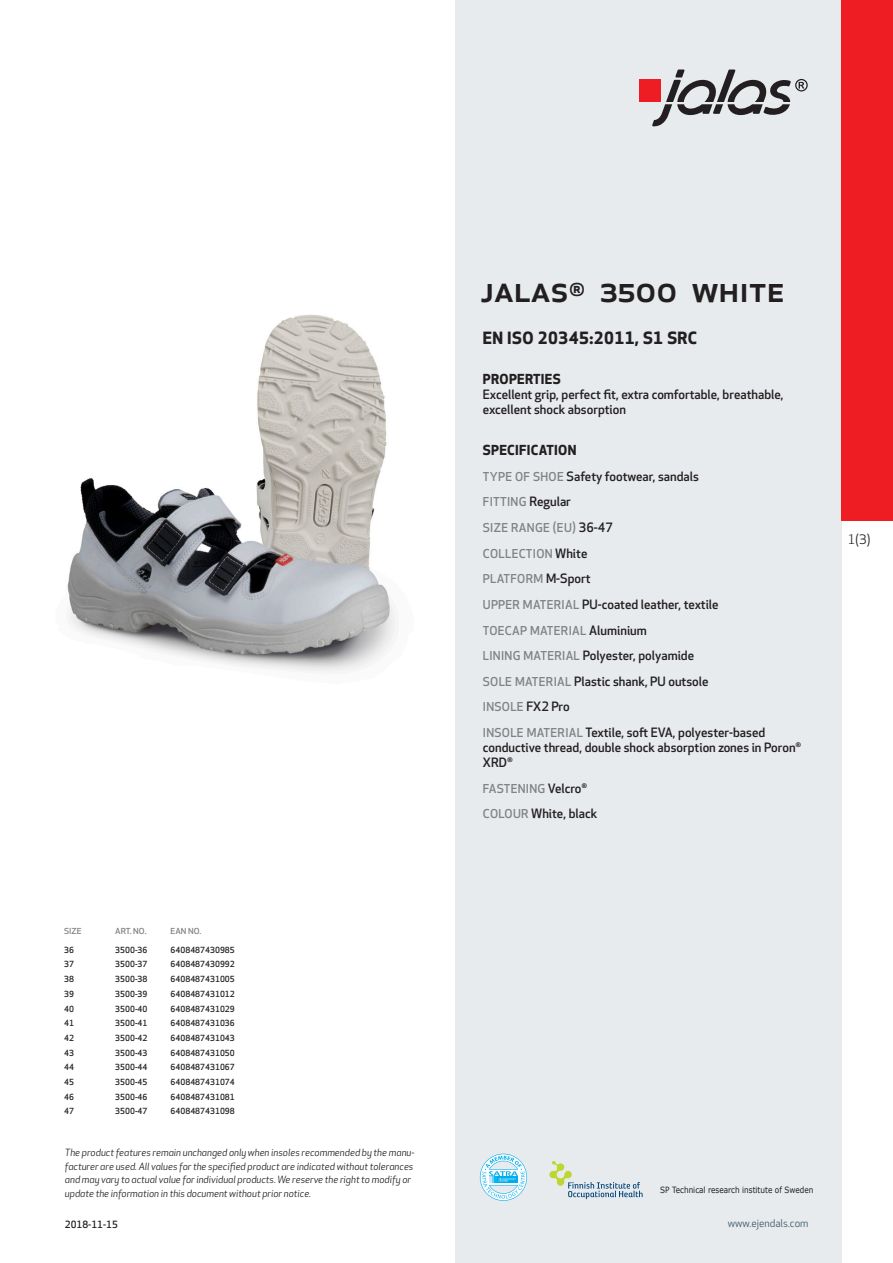
<style>
.page{position:relative;width:893px;height:1263px;background:#fff}
.page>*{position:absolute;margin:0;border:0;box-sizing:border-box;transform-origin:0 0}
.prodname{font:500 36px "Apex New";color:#231f20}
.Funktion_body{font:700 16.5px "Apex New";letter-spacing:.025em;color:#231f20}
.Funktion_body-2{font:700 13.5px "Apex New";letter-spacing:.025em;color:#231f20}
.t1{font:12.75px "Apex New";color:#231f20}
.Funktion_body-3{font:500 12.6px/15px "Apex New";color:#231f20}
.Funktion_body-4{font:500 12px "Apex New";letter-spacing:.025em;color:#808285}
.t2{font:10.5px "Apex New";color:#405968}
.t3{font:italic 9.75px/13.5px "Apex New";color:#231f20}
.Sidfot_datum{font:500 9.75px "Apex New";color:#231f20}
.t4{font:8.55px "Verdana";color:#231f20;scale:.85 1}
.ArticleTable_body{font:500 8.25px "Apex New";color:#231f20}
.ArticeTable_header{font:500 8.1px "Apex New";color:#808285;scale:1.06 1}
.s1{font-size:12px;color:#808285}
.s2{font-size:12.6px;color:#231f20}
</style>
<div class="page">
<div style="left:455px;top:0;width:387px;height:1263px;background:#e8ebee"></div>
<svg style="left:549px;top:1161px;width:94px;height:38px"></svg>
<svg style="left:480px;top:1154px;width:47px;height:47px"></svg>
<div style="left:639px;top:80px;width:22px;height:22px;background:#ee1d23"></div>
<svg style="left:652px;top:70px;width:156px;height:56px"></svg>
<div style="left:842px;top:0;width:51px;height:520px;background:#ee1d23"></div>
<img style="left:67px;top:315px;width:329px;height:357px">
<p class="ArticeTable_header" style="left:64px;top:925px;width:18px">SIZE</p>
<p class="ArticeTable_header" style="left:115px;top:925px;width:31px">ART. NO.</p>
<p class="ArticeTable_header" style="left:171px;top:925px;width:31px">EAN NO.</p>
<p class="ArticleTable_body" style="left:64px;top:944px;width:11px">36</p>
<p class="ArticleTable_body" style="left:115px;top:944px;width:34px">3500-36</p>
<p class="ArticleTable_body" style="left:171px;top:944px;width:66px">6408487430985</p>
<p class="ArticleTable_body" style="left:64px;top:959px;width:11px">37</p>
<p class="ArticleTable_body" style="left:115px;top:959px;width:34px">3500-37</p>
<p class="ArticleTable_body" style="left:171px;top:959px;width:66px">6408487430992</p>
<p class="ArticleTable_body" style="left:64px;top:973px;width:11px">38</p>
<p class="ArticleTable_body" style="left:115px;top:973px;width:34px">3500-38</p>
<p class="ArticleTable_body" style="left:171px;top:973px;width:66px">6408487431005</p>
<p class="ArticleTable_body" style="left:64px;top:988px;width:11px">39</p>
<p class="ArticleTable_body" style="left:115px;top:988px;width:34px">3500-39</p>
<p class="ArticleTable_body" style="left:171px;top:988px;width:66px">6408487431012</p>
<p class="ArticleTable_body" style="left:64px;top:1003px;width:11px">40</p>
<p class="ArticleTable_body" style="left:115px;top:1003px;width:34px">3500-40</p>
<p class="ArticleTable_body" style="left:171px;top:1003px;width:66px">6408487431029</p>
<p class="ArticleTable_body" style="left:64px;top:1018px;width:11px">41</p>
<p class="ArticleTable_body" style="left:115px;top:1018px;width:34px">3500-41</p>
<p class="ArticleTable_body" style="left:171px;top:1018px;width:66px">6408487431036</p>
<p class="ArticleTable_body" style="left:64px;top:1032px;width:11px">42</p>
<p class="ArticleTable_body" style="left:115px;top:1032px;width:34px">3500-42</p>
<p class="ArticleTable_body" style="left:171px;top:1032px;width:66px">6408487431043</p>
<p class="ArticleTable_body" style="left:64px;top:1047px;width:11px">43</p>
<p class="ArticleTable_body" style="left:115px;top:1047px;width:34px">3500-43</p>
<p class="ArticleTable_body" style="left:171px;top:1047px;width:66px">6408487431050</p>
<p class="ArticleTable_body" style="left:64px;top:1062px;width:11px">44</p>
<p class="ArticleTable_body" style="left:115px;top:1062px;width:34px">3500-44</p>
<p class="ArticleTable_body" style="left:171px;top:1062px;width:66px">6408487431067</p>
<p class="ArticleTable_body" style="left:64px;top:1076px;width:11px">45</p>
<p class="ArticleTable_body" style="left:115px;top:1076px;width:34px">3500-45</p>
<p class="ArticleTable_body" style="left:171px;top:1076px;width:66px">6408487431074</p>
<p class="ArticleTable_body" style="left:64px;top:1091px;width:11px">46</p>
<p class="ArticleTable_body" style="left:115px;top:1091px;width:34px">3500-46</p>
<p class="ArticleTable_body" style="left:171px;top:1091px;width:66px">6408487431081</p>
<p class="ArticleTable_body" style="left:64px;top:1106px;width:11px">47</p>
<p class="ArticleTable_body" style="left:115px;top:1106px;width:34px">3500-47</p>
<p class="ArticleTable_body" style="left:171px;top:1106px;width:66px">6408487431098</p>
<p class="t3" style="left:65px;top:1146px;width:351px">The product features remain unchanged only when insoles recommended by the manu&shy;facturer are used. All values for the specified product are indicated without tolerances and may vary to actual value for individual products. We reserve the right to modify or update the information in this document without prior notice.</p>
<p class="Sidfot_datum" style="left:65px;top:1218px;width:54px">2018-11-15</p>
<p class="prodname" style="left:480px;top:265px;width:306px">JALAS<sup>®</sup> 3500 White</p>
<p class="Funktion_body" style="left:483px;top:326px;width:216px">EN ISO 20345:2011, S1 SRC</p>
<p class="Funktion_body-2" style="left:483px;top:370px;width:79px">PROPERTIES</p>
<p class="Funktion_body-3" style="left:483px;top:387px;width:302px">Excellent grip, perfect fit, extra comfortable, breathable, excellent shock absorption</p>
<p class="Funktion_body-2" style="left:483px;top:440px;width:95px">SPECIFICATION</p>
<p class="Funktion_body-3" style="left:483px;top:468px;width:218px"><span class="s1">TYPE OF SHOE</span> Safety footwear, sandals</p>
<p class="Funktion_body-4" style="left:483px;top:494px;width:90px">FITTING <span class="s2">Regular</span></p>
<p class="Funktion_body-4" style="left:483px;top:520px;width:132px">SIZE RANGE (EU) <span class="s2">36-47</span></p>
<p class="Funktion_body-4" style="left:483px;top:545px;width:106px">COLLECTION <span class="s2">White</span></p>
<p class="Funktion_body-4" style="left:483px;top:571px;width:109px">PLATFORM <span class="s2">M-Sport</span></p>
<p class="Funktion_body-3" style="left:483px;top:597px;width:237px"><span class="s1">UPPER MATERIAL</span> PU-coated leather, textile</p>
<p class="Funktion_body-4" style="left:483px;top:622px;width:165px">TOECAP MATERIAL <span class="s2">Aluminium</span></p>
<p class="Funktion_body-3" style="left:483px;top:648px;width:213px"><span class="s1">LINING MATERIAL</span> Polyester, polyamide</p>
<p class="Funktion_body-3" style="left:483px;top:673px;width:227px"><span class="s1">SOLE MATERIAL</span> Plastic shank, PU outsole</p>
<p class="Funktion_body-4" style="left:483px;top:699px;width:88px">INSOLE <span class="s2">FX2 Pro</span></p>
<p class="Funktion_body-3" style="left:483px;top:725px;width:320px"><span class="s1">INSOLE MATERIAL</span> Textile, soft EVA, polyester-based conductive thread, double shock absorption zones in Poron<sup>®<br></sup>XRD<sup>®</sup></p>
<p class="Funktion_body-4" style="left:483px;top:780px;width:106px">FASTENING <span class="s2">Velcro</span><sup>®</sup></p>
<p class="Funktion_body-3" style="left:483px;top:806px;width:116px"><span class="s1">COLOUR</span> White, black</p>
<p class="t1" style="left:848px;top:531px;width:24px">1(3)</p>
<p class="t4" style="left:660px;top:1184px;width:182px">SP Technical research institute of Sweden</p>
<p class="t2" style="left:728px;top:1217px;width:82px">www.ejendals.com</p>
</div>
